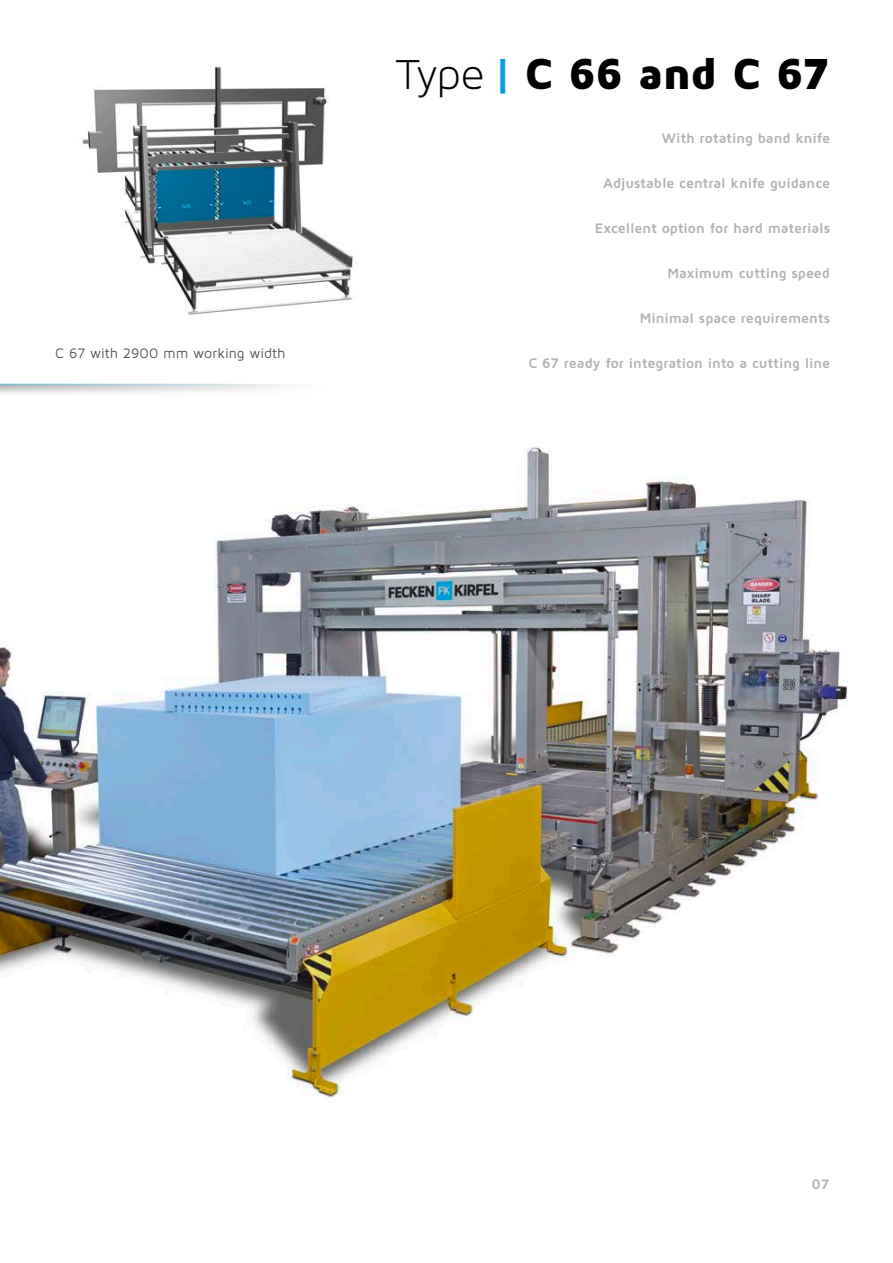
<style>
.page{position:relative;width:893px;height:1263px;background:#fff}
.page>*{position:absolute;margin:0;border:0;box-sizing:border-box;transform-origin:0 0}
.t1{font:900 45px "Maven Pro";letter-spacing:-.025em;color:#000}
.t2{font:700 14.25px "Maven Pro";color:#b0b2b2}
.t3{font:14.25px "Maven Pro";letter-spacing:-.005em;color:#565655}
.s1{font-family:"Maven Pro Light 300";font-weight:400}
.s2{font-weight:700;color:#009ee3}
</style>
<div class="page">
<img style="left:82px;top:64px;width:271px;height:251px">
<img style="left:0;top:447px;width:848px;height:651px">
<svg style="left:0;top:383px;width:326px;height:67px"></svg>
<p class="t3" style="left:55px;top:344px;width:231px">C 67 with 2900 mm working width</p>
<h1 class="t1" style="left:395px;top:46px;width:435px"><span class="s1">Type</span> <span class="s2">|</span> C 66 and C 67</h1>
<p class="t2" style="left:662px;top:129px;width:170px">With rotating band knife</p>
<p class="t2" style="left:603px;top:174px;width:228px">Adjustable central knife guidance</p>
<p class="t2" style="left:595px;top:219px;width:237px">Excellent option for hard materials</p>
<p class="t2" style="left:667px;top:264px;width:164px">Maximum cutting speed</p>
<p class="t2" style="left:640px;top:309px;width:192px">Minimal space requirements</p>
<p class="t2" style="left:528px;top:354px;width:303px">C 67 ready for integration into a cutting line</p>
<p class="t2" style="left:812px;top:1175px;width:19px">07</p>
</div>
